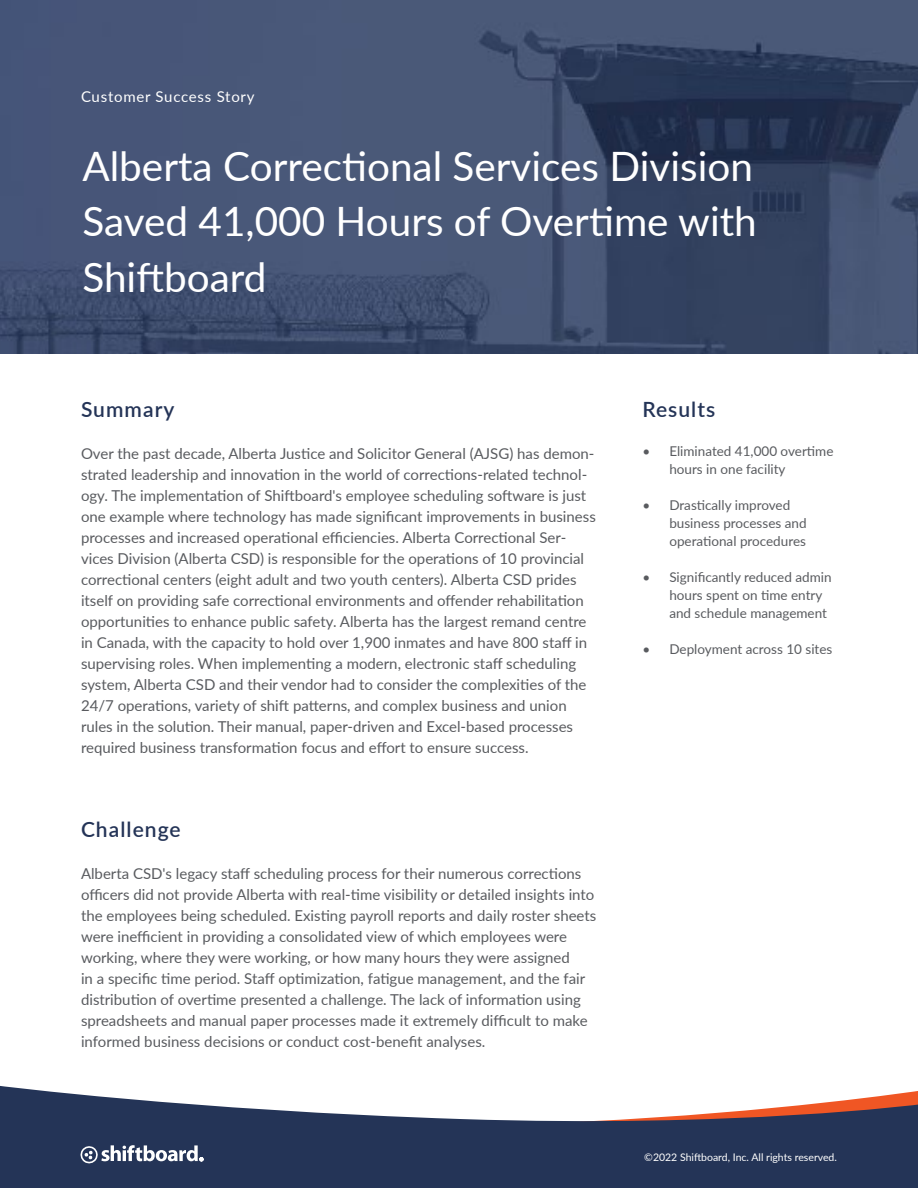
<style>
.page{position:relative;width:918px;height:1188px;background:#fff}
.page>*{position:absolute;margin:0;border:0;box-sizing:border-box;transform-origin:0 0}
.t1{font:700 57px "Lato";color:#fff}
.t2{font:40.5px/55.5px "Lato";color:#fff;text-align:justify}
.t3{font:600 21px "Lato";letter-spacing:.05em;color:#243457}
.t4{font:18px "Lato";letter-spacing:.005em;color:#fff}
.t5{font:15px/21px "Lato";color:#595b5f}
.t6{font:15px "Lato";letter-spacing:.05em;color:#fff}
.t7{font:700 15px "Lato";letter-spacing:.025em;color:#fff}
.t8{font:13.5px/18px "Lato";color:#595b5f}
.t9{font:10.5px "Lato";color:#fff}
.t10{font:700 4.8px "Lato";color:#fff}
</style>
<div class="page">
<svg style="left:0;top:1086px;width:918px;height:102px;fill:#243457"></svg>
<svg style="left:79px;top:1145px;width:119px;height:20px"></svg>
<svg style="left:0;top:0;width:918px;height:354px;background:#404e6e"></svg>
<p class="t7" style="left:81px;top:84px;width:155px">Shif board Scheduling</p>
<p class="t6" style="left:81px;top:86px;width:175px">Customer Success Story</p>
<h1 class="t1" style="left:79px;top:121px;width:750px">Wellness Corporate Solutions</h1>
<p class="t4" style="left:81px;top:206px;width:724px">Using Shiftboard, WCS staffs more efficiently, providing even more attention to each client.</p>
<h2 class="t2" style="left:82px;top:137px;width:676px">Alberta Correctional Services Division Saved 41,000 Hours of Overtime with Shiftboard</h2>
<h3 class="t3" style="left:81px;top:394px;width:95px">Summary</h3>
<p class="t5" style="left:81px;top:442px;width:516px">Over the past decade, Alberta Justice and Solicitor General (AJSG) has demon&shy;strated leadership and innovation in the world of corrections-related technol&shy;ogy. The implementation of Shiftboard's employee scheduling software is just one example where technology has made significant improvements in business processes and increased operational efficiencies. Alberta Correctional Ser&shy;vices Division (Alberta CSD) is responsible for the operations of 10 provincial correctional centers (eight adult and two youth centers). Alberta CSD prides itself on providing safe correctional environments and offender rehabilitation opportunities to enhance public safety. Alberta has the largest remand centre in Canada, with the capacity to hold over 1,900 inmates and have 800 staff in supervising roles. When implementing a modern, electronic staff scheduling system, Alberta CSD and their vendor had to consider the complexities of the 24/7 operations, variety of shift patterns, and complex business and union rules in the solution. Their manual, paper-driven and Excel-based processes required business transformation focus and effort to ensure success.</p>
<h3 class="t3" style="left:81px;top:814px;width:101px">Challenge</h3>
<p class="t5" style="left:81px;top:862px;width:517px">Alberta CSD's legacy staff scheduling process for their numerous corrections officers did not provide Alberta with real-time visibility or detailed insights into the employees being scheduled. Existing payroll reports and daily roster sheets were inefficient in providing a consolidated view of which employees were working, where they were working, or how many hours they were assigned<br>in a specific time period. Staff optimization, fatigue management, and the fair distribution of overtime presented a challenge. The lack of information using spreadsheets and manual paper processes made it extremely difficult to make informed business decisions or conduct cost-benefit analyses.</p>
<h3 class="t3" style="left:642px;top:394px;width:74px">Results</h3>
<p class="t8" style="left:669px;top:442px;width:166px;text-indent:-27px">• Eliminated 41,000 overtime hours in one facility</p>
<p class="t8" style="left:669px;top:496px;width:139px;text-indent:-27px">• Drastically improved business processes and operational procedures</p>
<p class="t8" style="left:669px;top:568px;width:164px;text-indent:-27px">• Significantly reduced admin hours spent on time entry and schedule management</p>
<p class="t8" style="left:642px;top:640px;width:191px">• Deployment across 10 sites</p>
<p class="t10" style="left:199px;top:1156px;width:5px">®</p>
<p class="t9" style="left:644px;top:1150px;width:194px">©2022 Shiftboard, Inc. All rights reserved.</p>
</div>
